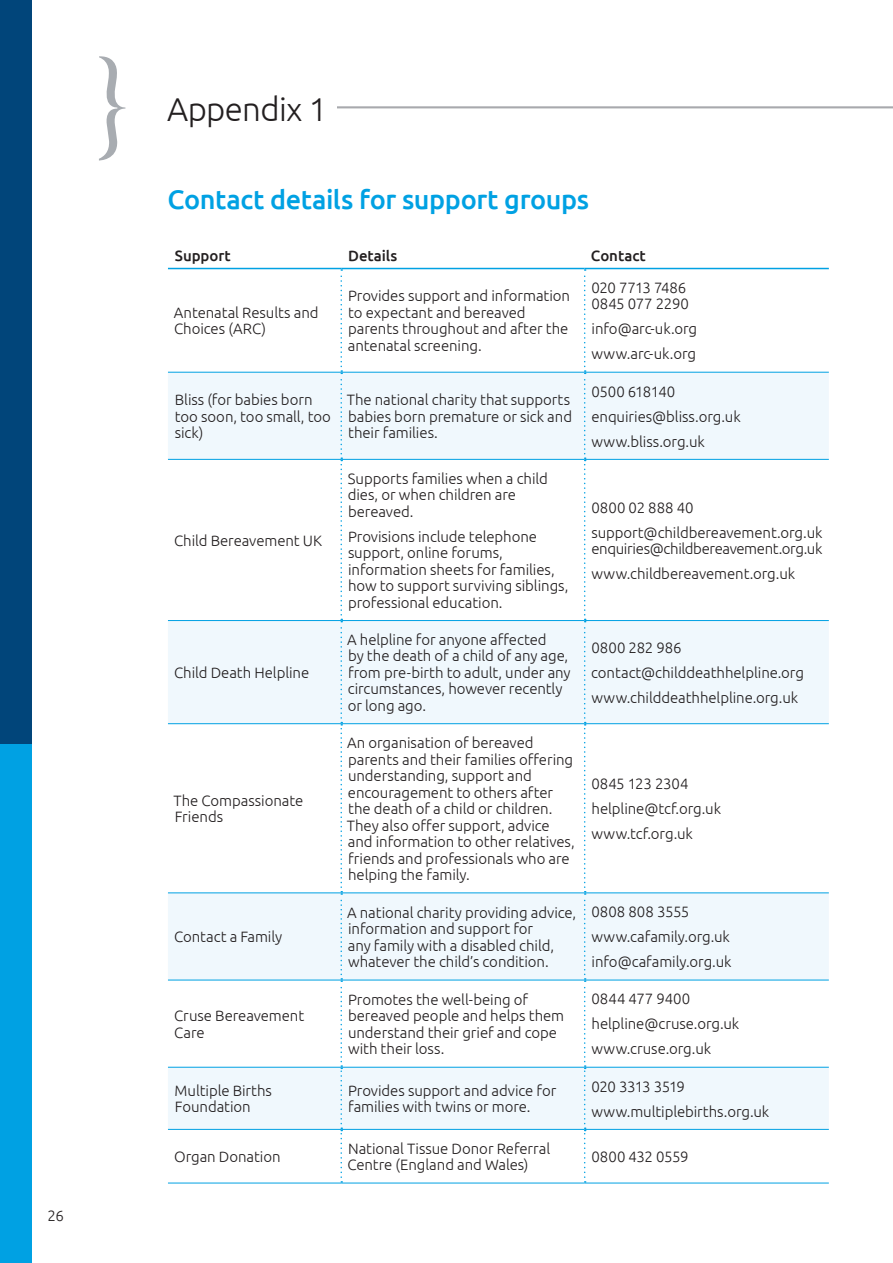
<style>
.page{position:relative;width:893px;height:1263px;background:#fff}
.page>*{position:absolute;margin:0;border:0;box-sizing:border-box;transform-origin:0 0}
.Heading{font:300 33px "Ubuntu";letter-spacing:-.02em;color:#231f20}
.Main_Subtitle{font:500 27px "Ubuntu";letter-spacing:-.015em;color:#00a1e3}
.Body{font:300 15px/16.5px "Ubuntu";letter-spacing:-.005em;color:#231f20}
.Body-2{font:500 15px "Ubuntu";letter-spacing:-.005em;color:#231f20}
.Body-3{font:300 15px "Ubuntu";letter-spacing:-.03em;color:#231f20}
.Body-4{font:300 15px "Ubuntu";letter-spacing:-.04em;color:#231f20}
</style>
<div class="page">
<div style="left:0;top:0;width:32px;height:1263px;background:#01457a"></div>
<div style="left:0;top:744px;width:32px;height:519px;background:#00a1e3"></div>
<svg style="left:99px;top:56px;width:26px;height:105px"></svg>
<hr style="left:337px;top:106px;width:556px;height:2px;background:#a8a9ad">
<svg style="left:168px;top:373px;width:661px;height:756px"></svg>
<hr style="left:168px;top:268px;width:173px;height:1px;background:#00a1e3">
<hr style="left:341px;top:268px;width:244px;height:1px;background:#00a1e3">
<hr style="left:585px;top:268px;width:244px;height:1px;background:#00a1e3">
<svg style="left:584px;top:269px;width:2px;height:914px"></svg>
<svg style="left:340px;top:269px;width:2px;height:914px"></svg>
<hr style="left:168px;top:372px;width:173px;height:1px;background:#00a1e3">
<hr style="left:341px;top:372px;width:244px;height:1px;background:#00a1e3">
<hr style="left:585px;top:372px;width:244px;height:1px;background:#00a1e3">
<hr style="left:168px;top:459px;width:173px;height:1px;background:#00a1e3">
<hr style="left:341px;top:459px;width:244px;height:1px;background:#00a1e3">
<hr style="left:585px;top:459px;width:244px;height:1px;background:#00a1e3">
<hr style="left:168px;top:620px;width:173px;height:1px;background:#00a1e3">
<hr style="left:341px;top:620px;width:244px;height:1px;background:#00a1e3">
<hr style="left:585px;top:620px;width:244px;height:1px;background:#00a1e3">
<hr style="left:168px;top:723px;width:173px;height:1px;background:#00a1e3">
<hr style="left:341px;top:723px;width:244px;height:1px;background:#00a1e3">
<hr style="left:585px;top:723px;width:244px;height:1px;background:#00a1e3">
<hr style="left:168px;top:892px;width:173px;height:1px;background:#00a1e3">
<hr style="left:341px;top:892px;width:244px;height:1px;background:#00a1e3">
<hr style="left:585px;top:892px;width:244px;height:1px;background:#00a1e3">
<hr style="left:168px;top:980px;width:173px;height:1px;background:#00a1e3">
<hr style="left:341px;top:980px;width:244px;height:1px;background:#00a1e3">
<hr style="left:585px;top:980px;width:244px;height:1px;background:#00a1e3">
<hr style="left:168px;top:1067px;width:173px;height:1px;background:#00a1e3">
<hr style="left:341px;top:1067px;width:244px;height:1px;background:#00a1e3">
<hr style="left:585px;top:1067px;width:244px;height:1px;background:#00a1e3">
<hr style="left:168px;top:1129px;width:173px;height:1px;background:#00a1e3">
<hr style="left:341px;top:1129px;width:244px;height:1px;background:#00a1e3">
<hr style="left:585px;top:1129px;width:244px;height:1px;background:#00a1e3">
<hr style="left:168px;top:1183px;width:173px;height:1px;background:#00a1e3">
<hr style="left:341px;top:1183px;width:244px;height:1px;background:#00a1e3">
<hr style="left:585px;top:1183px;width:244px;height:1px;background:#00a1e3">
<p class="Body" style="left:48px;top:1207px;width:18px">26</p>
<p class="Heading" style="left:167px;top:90px;width:162px">Appendix 1</p>
<p class="Main_Subtitle" style="left:168px;top:182px;width:423px">Contact details for support groups</p>
<p class="Body-2" style="left:175px;top:246px;width:57px">Support</p>
<p class="Body-2" style="left:348px;top:246px;width:51px">Details</p>
<p class="Body-2" style="left:591px;top:246px;width:56px">Contact</p>
<p class="Body" style="left:174px;top:304px;width:146px">Antenatal Results and<br>Choices (ARC)</p>
<p class="Body" style="left:348px;top:287px;width:224px">Provides support and information to expectant and bereaved parents throughout and after the antenatal screening.</p>
<p class="Body" style="left:591px;top:279px;width:99px">020 7713 7486<br>0845 077 2290</p>
<p class="Body" style="left:592px;top:320px;width:107px">info@arc-uk.org</p>
<p class="Body" style="left:591px;top:345px;width:106px">www.arc-uk.org</p>
<p class="Body" style="left:175px;top:391px;width:158px">Bliss (for babies born too soon, too small, too sick)</p>
<p class="Body" style="left:347px;top:391px;width:227px">The national charity that supports babies born premature or sick and their families.</p>
<p class="Body" style="left:174px;top:532px;width:149px">Child Bereavement UK</p>
<p class="Body" style="left:348px;top:470px;width:202px">Supports families when a child dies, or when children are bereaved.</p>
<p class="Body" style="left:348px;top:528px;width:222px">Provisions include telephone support, online forums, information sheets for families, how to support surviving siblings, professional education.</p>
<p class="Body-3" style="left:591px;top:382px;width:85px">0500 618140</p>
<p class="Body" style="left:591px;top:408px;width:151px">enquiries@bliss.org.uk</p>
<p class="Body" style="left:591px;top:433px;width:115px">www.bliss.org.uk</p>
<p class="Body" style="left:591px;top:498px;width:104px">0800 02 888 40</p>
<p class="Body" style="left:591px;top:523px;width:233px">support@childbereavement.org.uk enquiries@childbereavement.org.uk</p>
<p class="Body" style="left:591px;top:565px;width:205px">www.childbereavement.org.uk</p>
<p class="Body" style="left:174px;top:664px;width:137px">Child Death Helpline</p>
<p class="Body" style="left:173px;top:792px;width:131px">The Compassionate<br>Friends</p>
<p class="Body" style="left:174px;top:928px;width:109px">Contact a Family</p>
<p class="Body" style="left:174px;top:1007px;width:132px">Cruse Bereavement<br>Care</p>
<p class="Body" style="left:347px;top:631px;width:225px">A helpline for anyone affected<br>by the death of a child of any age, from pre-birth to adult, under any circumstances, however recently or long ago.</p>
<p class="Body" style="left:591px;top:639px;width:92px">0800 282 986</p>
<p class="Body" style="left:591px;top:664px;width:214px">contact@childdeathhelpline.org</p>
<p class="Body" style="left:591px;top:689px;width:208px">www.childdeathhelpline.org.uk</p>
<p class="Body" style="left:347px;top:734px;width:230px">An organisation of bereaved parents and their families offering understanding, support and encouragement to others after the death of a child or children.<br>They also offer support, advice and information to other relatives, friends and professionals who are helping the family.</p>
<p class="Body" style="left:591px;top:775px;width:99px">0845 123 2304</p>
<p class="Body" style="left:592px;top:800px;width:131px">helpline@tcf.org.uk</p>
<p class="Body" style="left:591px;top:825px;width:103px">www.tcf.org.uk</p>
<p class="Body" style="left:347px;top:903px;width:231px">A national charity providing advice, information and support for<br>any family with a disabled child, whatever the child’s condition.</p>
<p class="Body" style="left:591px;top:903px;width:100px">0808 808 3555</p>
<p class="Body" style="left:591px;top:928px;width:140px">www.cafamily.org.uk</p>
<p class="Body" style="left:592px;top:953px;width:141px">info@cafamily.org.uk</p>
<p class="Body" style="left:348px;top:991px;width:218px">Promotes the well-being of bereaved people and helps them understand their grief and cope with their loss.</p>
<p class="Body" style="left:591px;top:990px;width:100px">0844 477 9400</p>
<p class="Body" style="left:592px;top:1015px;width:149px">helpline@cruse.org.uk</p>
<p class="Body" style="left:591px;top:1040px;width:121px">www.cruse.org.uk</p>
<p class="Body" style="left:175px;top:1082px;width:99px">Multiple Births<br>Foundation</p>
<p class="Body" style="left:348px;top:1082px;width:210px">Provides support and advice for families with twins or more.</p>
<p class="Body-4" style="left:591px;top:1077px;width:95px">020 3313 3519</p>
<p class="Body" style="left:591px;top:1103px;width:179px">www.multiplebirths.org.uk</p>
<p class="Body" style="left:174px;top:1148px;width:108px">Organ Donation</p>
<p class="Body" style="left:347px;top:1140px;width:204px">National Tissue Donor Referral<br>Centre (England and Wales)</p>
<p class="Body-3" style="left:591px;top:1148px;width:99px">0800 432 0559</p>
</div>
